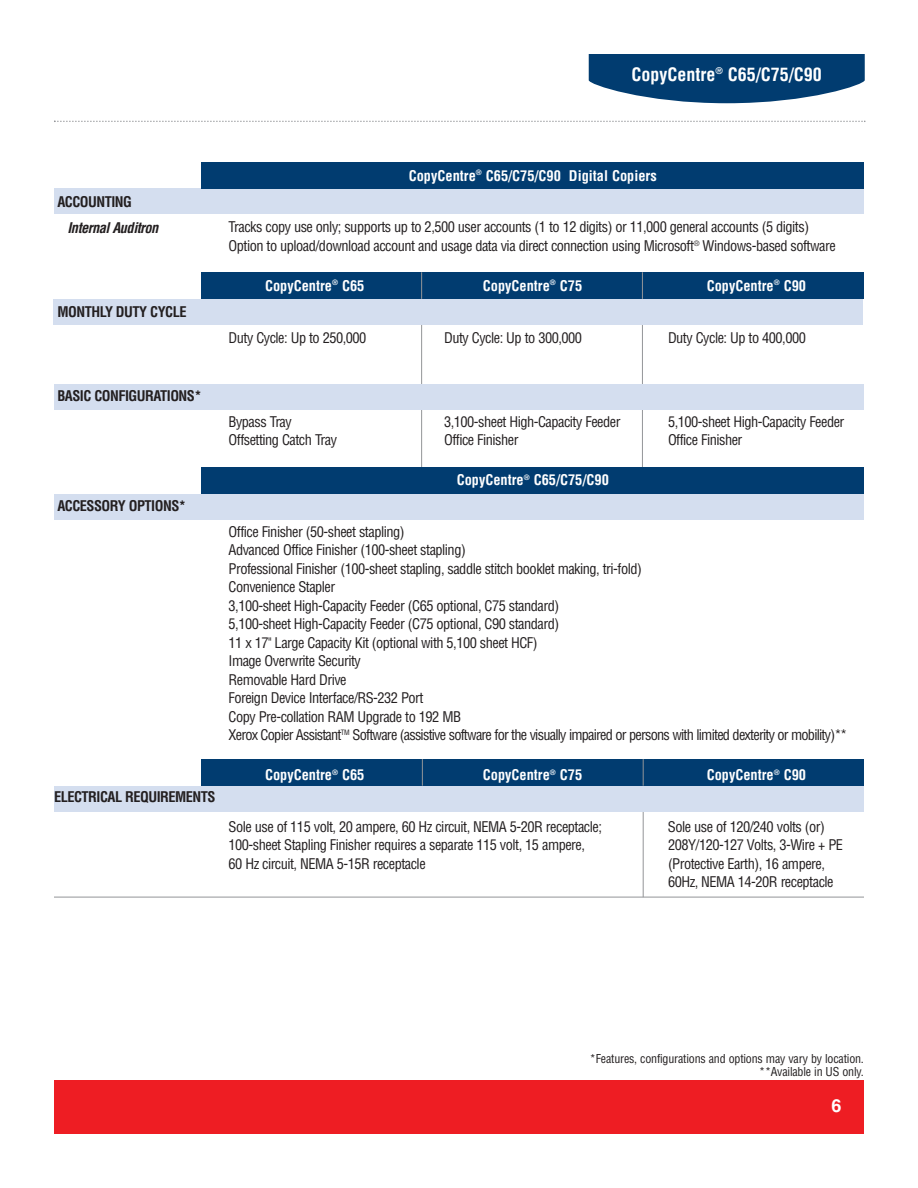
<style>
.page{position:relative;width:918px;height:1188px;background:#fff}
.page>*{position:absolute;margin:0;border:0;box-sizing:border-box;transform-origin:0 0}
.t1{font:700 condensed 18px "Helvetica";color:#fff}
.t2{font:700 18px "Helvetica";color:#fff}
.t3{font:condensed 14.4px/18.5px "Helvetica";letter-spacing:-.035em;color:#231f20}
.t4{font:700 condensed 14.4px "Helvetica";color:#fff}
.t5{font:700 condensed 14.4px "Helvetica";letter-spacing:-.035em;color:#231f20}
.t6{font:italic 700 condensed 14.4px "Helvetica";color:#231f20}
.t7{font:condensed 12px/13.5px "Helvetica";letter-spacing:-.015em;color:#231f20;text-align:right}
</style>
<div class="page">
<hr style="left:643px;top:780px;width:1px;height:117px;background:#939598">
<div style="left:54px;top:786px;width:810px;height:25px;background:#d4deef"></div>
<div style="left:202px;top:759px;width:662px;height:27px;background:#013c70"></div>
<svg style="left:422px;top:759px;width:1px;height:27px"></svg>
<svg style="left:643px;top:759px;width:1px;height:27px"></svg>
<hr style="left:642px;top:314px;width:1px;height:165px;background:#939598">
<hr style="left:421px;top:313px;width:1px;height:166px;background:#939598">
<div style="left:54px;top:384px;width:810px;height:26px;background:#d4deef"></div>
<div style="left:53px;top:299px;width:810px;height:26px;background:#d4deef"></div>
<div style="left:201px;top:272px;width:662px;height:27px;background:#013c70"></div>
<svg style="left:421px;top:272px;width:1px;height:27px"></svg>
<svg style="left:642px;top:272px;width:1px;height:27px"></svg>
<div style="left:54px;top:494px;width:810px;height:25px;background:#d4deef"></div>
<div style="left:202px;top:467px;width:662px;height:27px;background:#013c70"></div>
<div style="left:54px;top:189px;width:810px;height:25px;background:#d4deef"></div>
<div style="left:202px;top:162px;width:662px;height:27px;background:#013c70"></div>
<div style="left:54px;top:1080px;width:810px;height:54px;background:#ee1d23"></div>
<svg style="left:589px;top:54px;width:276px;height:49px;background:#215482"></svg>
<svg style="left:54px;top:121px;width:812px;height:1px"></svg>
<hr style="left:54px;top:897px;width:810px;height:1px;background:#939598">
<p class="t1" style="left:632px;top:67px;width:192px">CopyCentre<sup>®</sup> C65/C75/C90</p>
<p class="t5" style="left:57px;top:196px;width:76px">ACCOUNTING</p>
<p class="t6" style="left:68px;top:222px;width:95px">InternalAuditron</p>
<p class="t5" style="left:57px;top:306px;width:131px">MONTHLY DUTY CYCLE</p>
<p class="t4" style="left:409px;top:170px;width:249px">CopyCentre<sup>®</sup> C65/C75/C90 Digital Copiers</p>
<p class="t3" style="left:229px;top:219px;width:609px">Tracks copy use only; supports up to 2,500 user accounts (1 to 12 digits) or 11,000 general accounts (5 digits)<br>Option to upload/download account and usage data via direct connection using Microsoft<sup>®</sup> Windows-based software</p>
<p class="t4" style="left:265px;top:280px;width:101px">CopyCentre<sup>®</sup> C65</p>
<p class="t4" style="left:483px;top:280px;width:101px">CopyCentre<sup>®</sup> C75</p>
<p class="t4" style="left:707px;top:280px;width:101px">CopyCentre<sup>®</sup> C90</p>
<p class="t3" style="left:229px;top:329px;width:139px">Duty Cycle: Up to 250,000</p>
<p class="t3" style="left:444px;top:329px;width:139px">Duty Cycle: Up to 300,000</p>
<p class="t3" style="left:668px;top:329px;width:139px">Duty Cycle: Up to 400,000</p>
<p class="t5" style="left:57px;top:390px;width:146px">BASIC CONFIGURATIONS*</p>
<p class="t5" style="left:57px;top:501px;width:130px">ACCESSORY OPTIONS*</p>
<p class="t5" style="left:54px;top:792px;width:163px">ELECTRICAL REQUIREMENTS</p>
<p class="t3" style="left:229px;top:413px;width:65px">Bypass Tray</p>
<p class="t3" style="left:444px;top:413px;width:178px">3,100-sheet High-Capacity Feeder</p>
<p class="t3" style="left:668px;top:413px;width:178px">5,100-sheet High-Capacity Feeder</p>
<p class="t3" style="left:229px;top:432px;width:110px">Offsetting Catch Tray</p>
<p class="t3" style="left:444px;top:432px;width:76px">Office Finisher</p>
<p class="t3" style="left:668px;top:432px;width:76px">Office Finisher</p>
<p class="t4" style="left:457px;top:474px;width:154px">CopyCentre<sup>®</sup> C65/C75/C90</p>
<p class="t3" style="left:229px;top:524px;width:620px">Office Finisher (50-sheet stapling)<br>Advanced Office Finisher (100-sheet stapling)<br>Professional Finisher (100-sheet stapling, saddle stitch booklet making, tri-fold)<br>Convenience Stapler<br>3,100-sheet High-Capacity Feeder (C65 optional, C75 standard)<br>5,100-sheet High-Capacity Feeder (C75 optional, C90 standard)<br>11 x 17" Large Capacity Kit (optional with 5,100 sheet HCF)<br>Image Overwrite Security<br>Removable Hard Drive<br>Foreign Device Interface/RS-232 Port<br>Copy Pre-collation RAM Upgrade to 192 MB<br>Xerox Copier Assistant<sup>TM</sup> Software (assistive software for the visually impaired or persons with limited dexterity or mobility)**</p>
<p class="t4" style="left:265px;top:769px;width:101px">CopyCentre<sup>®</sup> C65</p>
<p class="t4" style="left:483px;top:769px;width:101px">CopyCentre<sup>®</sup> C75</p>
<p class="t4" style="left:707px;top:769px;width:101px">CopyCentre<sup>®</sup> C90</p>
<p class="t3" style="left:229px;top:819px;width:375px">Sole use of 115 volt, 20 ampere, 60 Hz circuit, NEMA 5-20R receptacle;</p>
<p class="t3" style="left:668px;top:819px;width:158px">Sole use of 120/240 volts (or)</p>
<p class="t3" style="left:229px;top:837px;width:358px">100-sheet Stapling Finisher requires a separate 115 volt, 15 ampere,</p>
<p class="t3" style="left:668px;top:837px;width:177px">208Y/120-127 Volts, 3-Wire + PE</p>
<p class="t3" style="left:229px;top:856px;width:199px">60 Hz circuit, NEMA 5-15R receptacle</p>
<p class="t3" style="left:668px;top:856px;width:167px">(Protective Earth), 16 ampere,<br>60Hz, NEMA 14-20R receptacle</p>
<p class="t7" style="left:590px;top:1053px;width:276px">*Features, configurations and options may vary by location. **Available in US only.</p>
<p class="t2" style="left:831px;top:1099px;width:12px">6</p>
</div>
